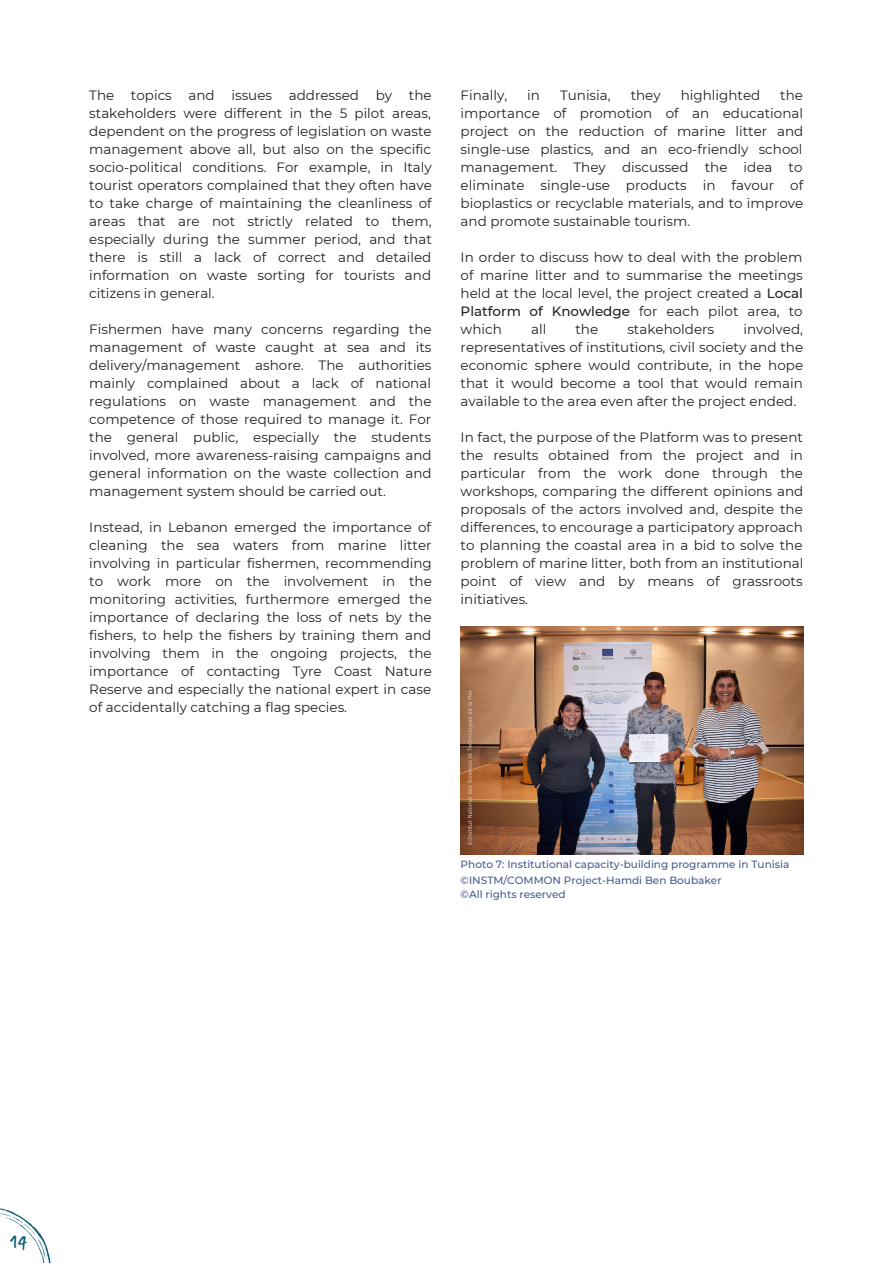
<style>
.page{position:relative;width:893px;height:1264px;background:#fff}
.page>*{position:absolute;margin:0;border:0;box-sizing:border-box;transform-origin:0 0}
.t1{font:18px "Mansalva";color:#0c5f79}
.t2{font:13.5px/18px "Montserrat";color:#222220;text-align:justify}
.t3{font:500 10.5px "Montserrat";color:#475c8f}
.s1{font-weight:500}
</style>
<div class="page">
<svg style="left:0;top:1208px;width:51px;height:54px"></svg>
<img style="left:460px;top:626px;width:343px;height:228px">
<p class="t2" style="left:89px;top:86px;width:344px">The topics and issues addressed by the stakeholders were different in the 5 pilot areas, dependent on the progress of legislation on waste management above all, but also on the specific socio-political conditions. For example, in Italy tourist operators complained that they often have to take charge of maintaining the cleanliness of areas that are not strictly related to them, especially during the summer period, and that there is still a lack of correct and detailed information on waste sorting for tourists and citizens in general.</p>
<p class="t2" style="left:89px;top:320px;width:344px">Fishermen have many concerns regarding the management of waste caught at sea and its delivery/management ashore. The authorities mainly complained about a lack of national regulations on waste management and the competence of those required to manage it. For the general public, especially the students involved, more awareness-raising campaigns and general information on the waste collection and management system should be carried out.</p>
<p class="t2" style="left:89px;top:518px;width:344px">Instead, in Lebanon emerged the importance of cleaning the sea waters from marine litter involving in particular fishermen, recommending to work more on the involvement in the monitoring activities, furthermore emerged the importance of declaring the loss of nets by the fishers, to help the fishers by training them and involving them in the ongoing projects, the importance of contacting Tyre Coast Nature Reserve and especially the national expert in case of accidentally catching a flag species.</p>
<p class="t2" style="left:460px;top:86px;width:344px;text-indent:319px">the importance of promotion of an educational project on the reduction of marine litter and single-use plastics, and an eco-friendly school management. They discussed the idea to eliminate single-use products in favour of bioplastics or recyclable materials, and to improve and promote sustainable tourism.</p>
<p class="t2" style="left:460px;top:248px;width:344px">In order to discuss how to deal with the problem of marine litter and to summarise the meetings held at the local level, the project created a <span class="s1">Local Platform of Knowledge</span> for each pilot area, to which</p>
<p class="t2" style="left:460px;top:86px;width:48px">Finally,</p>
<p class="t2" style="left:527px;top:86px;width:14px">in</p>
<p class="t2" style="left:560px;top:86px;width:52px">Tunisia,</p>
<p class="t2" style="left:630px;top:86px;width:32px">they</p>
<p class="t2" style="left:680px;top:86px;width:81px">highlighted</p>
<p class="t2" style="left:460px;top:320px;width:344px;text-indent:283px">involved, representatives of institutions, civil society and the economic sphere would contribute, in the hope that it would become a tool that would remain available to the area even after the project ended.</p>
<p class="t2" style="left:460px;top:428px;width:344px">In fact, the purpose of the Platform was to present the results obtained from the project and in particular from the work done through the workshops, comparing the different opinions and proposals of the actors involved and, despite the differences, to encourage a participatory approach to planning the coastal area in a bid to solve the problem of marine litter, both from an institutional point of view and by means of grassroots initiatives.</p>
<p class="t2" style="left:531px;top:320px;width:17px">all</p>
<p class="t2" style="left:575px;top:320px;width:24px">the</p>
<p class="t2" style="left:627px;top:320px;width:88px">stakeholders</p>
<p class="t3" style="left:460px;top:857px;width:330px">Photo 7: Institutional capacity-building programme in Tunisia</p>
<p class="t3" style="left:460px;top:874px;width:262px">©INSTM/COMMON Project-Hamdi Ben Boubaker</p>
<p class="t3" style="left:460px;top:888px;width:106px">©All rights reserved</p>
<p class="t1" style="left:10px;top:1231px;width:19px">14</p>
</div>
